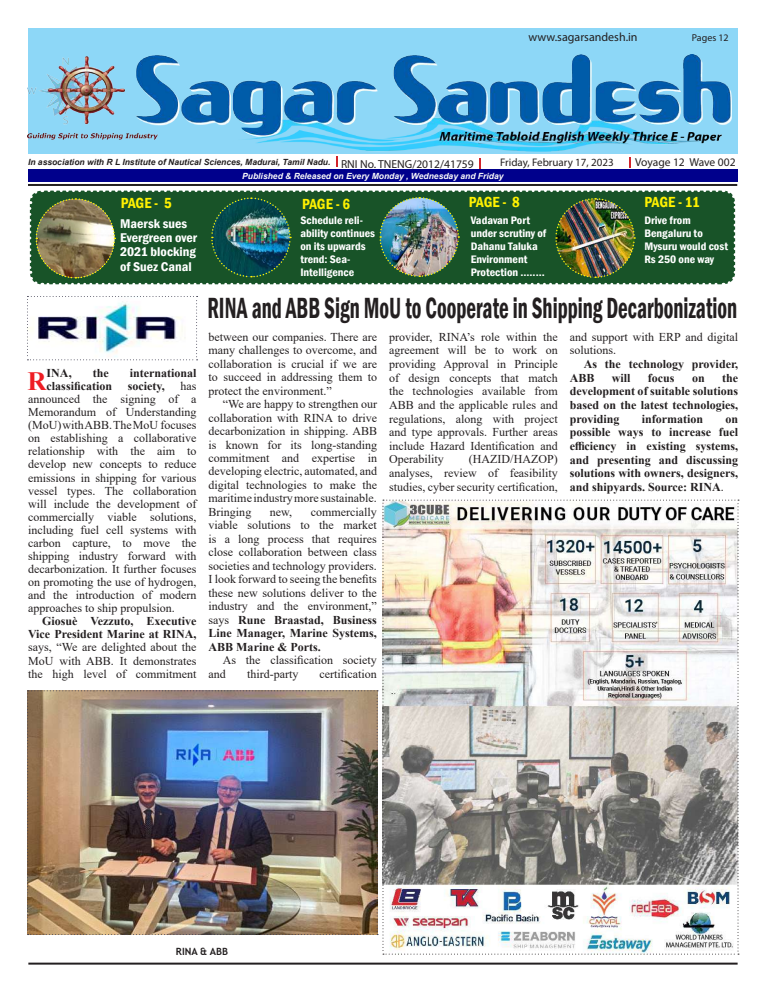
<style>
.page{position:relative;width:766px;height:993px;background:#fff}
.page>*{position:absolute;margin:0;border:0;box-sizing:border-box;transform-origin:0 0}
.t1{font:600 condensed 30px "Franklin Gothic";color:#231f20;scale:.7 1}
.t2{font:700 26.4px "Times New Roman";color:#ee1d23}
.t3{font:600 condensed 15px "Franklin Gothic";letter-spacing:-.01em;color:#fff101}
.t4{font:600 condensed 13px/14px "Franklin Gothic";color:#fff;scale:1.07 1}
.t5{font:12px/13.5px "Times New Roman";color:#231f20;text-align:justify}
.t6{font:700 12px/13.6px "Times New Roman";color:#231f20;text-align:justify}
.t7{font:12px "Myriad Pro";color:#231f20}
.t8{font:11.5px "Myriad Pro";letter-spacing:-.005em;color:#231f20}
.t9{font:600 condensed 11.1px/13px "Franklin Gothic";color:#fff;scale:1.07 1}
.t10{font:11px "Myriad Pro";color:#231f20}
.t11{font:700 10px "Trebuchet MS";color:#231f20}
.t12{font:10px "Myriad Pro";color:#231f20}
.t13{font:italic 700 8.5px "Arial";color:#231f20}
.t14{font:italic 700 8.5px "Arial";color:#fafafa}
.s1{font-family:"Myriad Pro";font-weight:400;font-style:normal;font-size:11.6px}
.s2{font-weight:700}
.s3{font-weight:400}
</style>
<div class="page">
<hr style="left:28px;top:962px;width:709px;height:2px;background:#231f20">
<img style="left:29px;top:190px;width:707px;height:95px">
<div style="left:28px;top:28px;width:709px;height:126px;background:#8dd7f7"></div>
<hr style="left:28px;top:184px;width:709px;height:2px;background:#231f20">
<img style="left:28px;top:55px;width:703px;height:96px">
<div style="left:28px;top:169px;width:709px;height:12px;background:#00008c"></div>
<svg style="left:27px;top:296px;width:170px;height:64px"></svg>
<img style="left:27px;top:499px;width:711px;height:455px">
<p class="t7" style="left:528px;top:30px;width:111px">www.sagarsandesh.in</p>
<p class="t12" style="left:691px;top:32px;width:38px">Pages 12</p>
<p class="t13" style="left:28px;top:156px;width:447px">In association with R L Institute of Nautical Sciences, Madurai, Tamil Nadu. <span class="s1">RNI No. TNENG/2012/41759</span></p>
<p class="t10" style="left:500px;top:156px;width:115px">Friday, February 17, 2023</p>
<p class="t8" style="left:635px;top:155px;width:102px">Voyage 12 Wave 002</p>
<p class="t3" style="left:121px;top:192px;width:52px">PAGE - 5</p>
<p class="t4" style="left:120px;top:217px;width:74px">Maersk sues<br>Evergreen over<br>2021 blocking of Suez Canal</p>
<h2 class="t2" style="left:28px;top:362px;width:21px">R</h2>
<p class="t6" style="left:47px;top:365px;width:26px">INA,</p>
<p class="t6" style="left:93px;top:365px;width:17px">the</p>
<p class="t6" style="left:130px;top:365px;width:68px">international</p>
<p class="t5" style="left:28px;top:379px;width:170px;line-height:13.1px;text-indent:152px">has announced the signing of a Memorandum of Understanding (MoU) with ABB. The MoU focuses on establishing a collaborative relationship with the aim to develop new concepts to reduce emissions in shipping for various vessel types. The collaboration will include the development of commercially viable solutions, including fuel cell systems with carbon capture, to move the shipping industry forward with decarbonization. It further focuses on promoting the use of hydrogen, and the introduction of modern approaches to ship propulsion.</p>
<p class="t6" style="left:28px;top:614px;width:170px;line-height:13.1px;text-align:right">Giosuè Vezzuto, Executive<br>Vice President Marine at RINA,</p>
<p class="t5" style="left:28px;top:640px;width:170px;line-height:13.1px">says, “We are delighted about the MoU with ABB. It demonstrates the high level of commitment</p>
<p class="t6" style="left:47px;top:378px;width:67px">classification</p>
<p class="t6" style="left:128px;top:378px;width:38px">society,</p>
<p class="t14" style="left:242px;top:170px;width:263px">Published &amp; Released on Every Monday , Wednesday and Friday</p>
<p class="t3" style="left:302px;top:193px;width:50px">PAGE - 6</p>
<p class="t3" style="left:468px;top:192px;width:52px">PAGE - 8</p>
<p class="t3" style="left:644px;top:192px;width:57px">PAGE - 11</p>
<p class="t9" style="left:300px;top:213px;width:71px">Schedule reli&shy;ability continues on its upwards trend: Sea-<br>Intelligence</p>
<p class="t9" style="left:470px;top:213px;width:72px">Vadavan Port under scrutiny of<br>Dahanu Taluka<br>Environment<br>Protection ........</p>
<p class="t9" style="left:644px;top:214px;width:80px">Drive from<br>Bengaluru to<br>Mysuru would cost<br>Rs 250 one way</p>
<h1 class="t1" style="left:207px;top:287px;width:757px">RINA and ABB Sign MoU to Cooperate in Shipping Decarbonization</h1>
<p class="t5" style="left:208px;top:329px;width:170px">between our companies. There are many challenges to overcome, and collaboration is crucial if we are to succeed in addressing them to protect the environment.”</p>
<p class="t5" style="left:208px;top:397px;width:170px;text-indent:14px">“We are happy to strengthen our collaboration with RINA to drive decarbonization in shipping. ABB is known for its long-standing commitment and expertise in developing electric, automated, and digital technologies to make the maritime industry more sustainable.<br>Bringing</p>
<p class="t5" style="left:208px;top:504px;width:170px;text-indent:102px">commercially viable solutions to the market is a long process that requires close collaboration between class societies and technology providers.<br>I look forward to seeing the benefits these new solutions deliver to the industry and the environment,” says <span class="s2">Rune Braastad, Business Line Manager, Marine Systems, ABB Marine &amp; Ports.</span></p>
<p class="t5" style="left:208px;top:652px;width:170px;text-indent:14px">As the classification society and</p>
<p class="t5" style="left:270px;top:504px;width:24px">new,</p>
<p class="t5" style="left:247px;top:666px;width:53px">third-party</p>
<p class="t5" style="left:319px;top:666px;width:59px">certification</p>
<p class="t5" style="left:389px;top:329px;width:170px">provider, RINA’s role within the agreement will be to work on providing Approval in Principle of design concepts that match the technologies available from ABB and the applicable rules and regulations, along with project and type approvals. Further areas include Hazard Identification and Operability</p>
<p class="t5" style="left:389px;top:452px;width:170px;text-indent:80px">(HAZID/HAZOP) analyses, review of feasibility studies, cyber security certification,</p>
<p class="t5" style="left:569px;top:329px;width:170px">and support with ERP and digital solutions.</p>
<p class="t6" style="left:569px;top:357px;width:170px;text-indent:14px">As the technology provider,<br>ABB</p>
<p class="t6" style="left:611px;top:370px;width:20px">will</p>
<p class="t6" style="left:647px;top:370px;width:28px">focus</p>
<p class="t6" style="left:692px;top:370px;width:14px">on</p>
<p class="t6" style="left:569px;top:370px;width:170px;text-indent:152px">the development of suitable solutions based on the latest technologies, providing</p>
<p class="t6" style="left:641px;top:411px;width:63px">information</p>
<p class="t6" style="left:569px;top:411px;width:170px;text-indent:156px">on possible ways to increase fuel efficiency in existing systems, and presenting and discussing solutions with owners, designers, and shipyards. Source: RINA<span class="s3">.</span></p>
<p class="t11" style="left:176px;top:944px;width:54px">RINA &amp; ABB</p>
</div>
